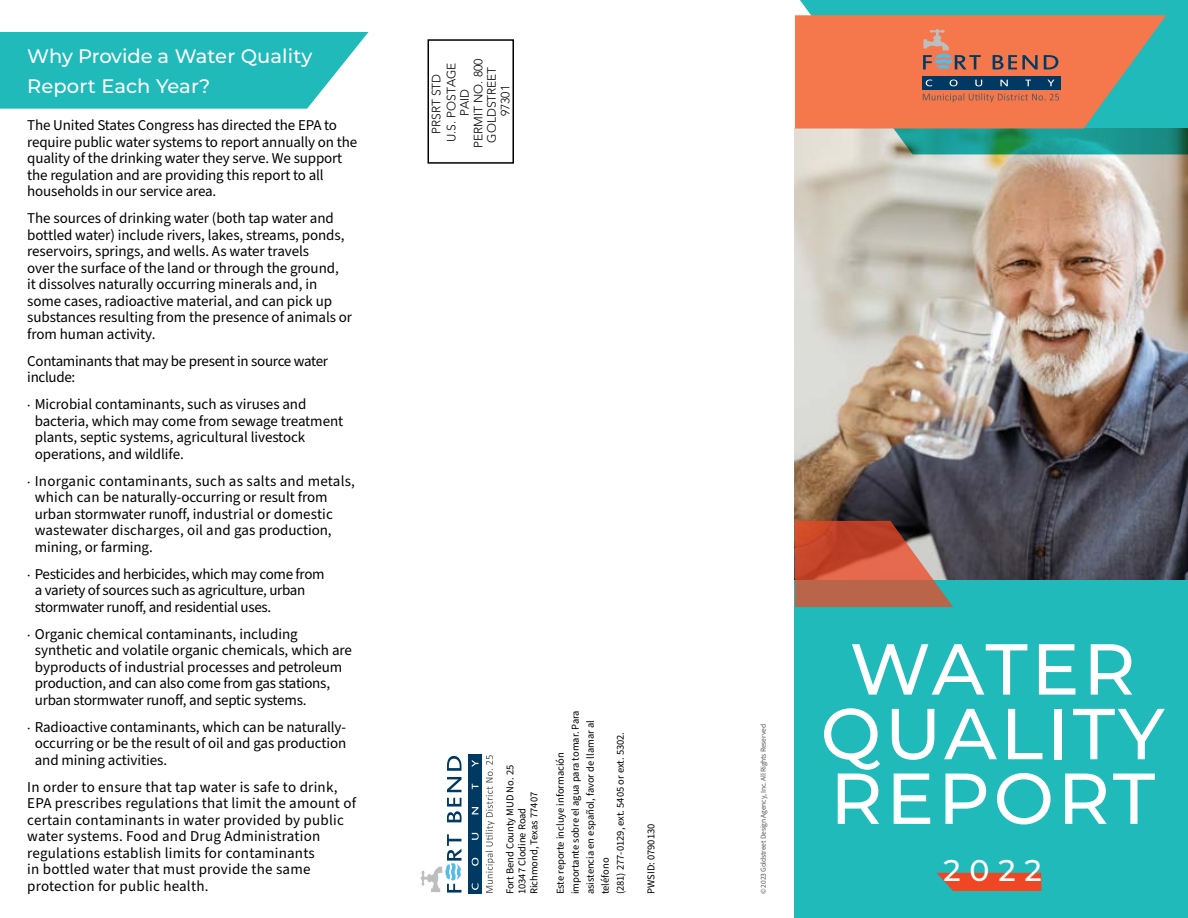
<style>
.page{position:relative;width:1188px;height:918px;background:#fff}
.page>*{position:absolute;margin:0;border:0;box-sizing:border-box;transform-origin:0 0}
.t1{font:500 72px/64.7px "Montserrat";letter-spacing:.05em;color:#fff;text-align:center}
.t2{font:500 30px "Montserrat";color:#fff}
.t3{font:500 19.5px/30px "Montserrat";color:#fff}
.t4{font:15px/16.5px "Source Sans Pro";letter-spacing:-.005em;color:#000}
.t5{font:15px/16.5px "Source Sans Pro";letter-spacing:.015em;color:#000}
.t6{font:300 12px/13.5px "Avenir";color:#010101;text-align:center}
.t7{font:10.5px/15px "Source Sans Pro";color:#000}
.t8{font:7.5px "Source Sans Pro";letter-spacing:-.02em;color:#58595b}
.s1{font-family:"Minion Pro"}
</style>
<div class="page">
<svg style="left:0;top:32px;width:369px;height:77px;background:#33c0c0"></svg>
<div style="left:795px;top:512px;width:393px;height:406px;background:#20baba"></div>
<img style="left:795px;top:129px;width:393px;height:450px">
<svg style="left:800px;top:0;width:388px;height:154px;background:#3ab0a9"></svg>
<svg style="left:795px;top:521px;width:158px;height:86px;background:#b15c46"></svg>
<div style="left:428px;top:39px;width:86px;height:125px;border:2px solid #000"></div>
<div style="left:468px;top:754px;width:14px;height:140px;background:#003a63"></div>
<svg style="left:447px;top:798px;width:15px;height:24px"></svg>
<svg style="left:447px;top:777px;width:14px;height:15px"></svg>
<svg style="left:447px;top:756px;width:14px;height:15px"></svg>
<svg style="left:486px;top:755px;width:9px;height:138px"></svg>
<svg style="left:421px;top:834px;width:40px;height:59px"></svg>
<svg style="left:472px;top:883px;width:7px;height:7px"></svg>
<svg style="left:472px;top:858px;width:7px;height:8px"></svg>
<svg style="left:472px;top:833px;width:7px;height:7px"></svg>
<svg style="left:472px;top:807px;width:6px;height:7px"></svg>
<svg style="left:472px;top:784px;width:6px;height:5px"></svg>
<svg style="left:472px;top:760px;width:6px;height:7px"></svg>
<svg style="left:937px;top:873px;width:104px;height:18px;background:#df4f2e"></svg>
<svg style="left:795px;top:15px;width:371px;height:114px;background:#cb7c5b"></svg>
<h3 class="t3" style="left:27px;top:40px;width:287px">Why Provide a Water Quality<br>Report Each Year?</h3>
<p class="t4" style="left:27px;top:117px;width:331px">The United States Congress has directed the EPA to require public water systems to report annually on the quality of the drinking water they serve. We support the regulation and are providing this report to all households in our service area.</p>
<p class="t4" style="left:27px;top:210px;width:326px">The sources of drinking water (both tap water and bottled water) include rivers, lakes, streams, ponds, reservoirs, springs, and wells. As water travels<br>over the surface of the land or through the ground,<br>it dissolves naturally occurring minerals and, in some cases, radioactive material, and can pick up substances resulting from the presence of animals or from human activity.</p>
<p class="t4" style="left:27px;top:353px;width:302px">Contaminants that may be present in source water include:</p>
<p class="t4" style="left:35px;top:396px;width:310px;text-indent:-8px"><span class="s1">·</span> Microbial contaminants, such as viruses and bacteria, which may come from sewage treatment plants, septic systems, agricultural livestock operations, and wildlife.</p>
<p class="t4" style="left:35px;top:473px;width:322px;text-indent:-8px"><span class="s1">·</span> Inorganic contaminants, such as salts and metals, which can be naturally-occurring or result from urban stormwater runoff, industrial or domestic wastewater discharges, oil and gas production, mining, or farming.</p>
<p class="t4" style="left:35px;top:566px;width:291px;text-indent:-8px"><span class="s1">·</span> Pesticides and herbicides, which may come from a variety of sources such as agriculture, urban stormwater runoff, and residential uses.</p>
<p class="t4" style="left:35px;top:626px;width:319px;text-indent:-8px"><span class="s1">·</span> Organic chemical contaminants, including synthetic and volatile organic chemicals, which are byproducts of industrial processes and petroleum production, and can also come from gas stations, urban stormwater runoff, and septic systems.</p>
<p class="t4" style="left:35px;top:719px;width:313px;text-align:justify;text-indent:-8px"><span class="s1">·</span> Radioactive contaminants, which can be naturally&shy;occurring or be the result of oil and gas production and mining activities.</p>
<p class="t5" style="left:27px;top:779px;width:330px">In order to ensure that tap water is safe to drink, EPA prescribes regulations that limit the amount of certain contaminants in water provided by public water systems. Food and Drug Administration regulations establish limits for contaminants<br>in bottled water that must provide the same protection for public health.</p>
<p class="t6" style="left:429px;top:142px;width:81px;line-height:15px;rotate:-90deg">PRSRT STD<br>U.S. POSTAGE</p>
<p class="t6" style="left:458px;top:148px;width:91px;rotate:-90deg">PAID<br>PERMIT NO. 800<br>GOLDSTREET<br>97301</p>
<p class="t7" style="left:504px;top:894px;width:131px;line-height:12px;rotate:-90deg">Fort Bend County MUD No. 25<br>10347 Clodine Road<br>Richmond, Texas 77407</p>
<p class="t7" style="left:553px;top:894px;width:186px;rotate:-90deg">Este reporte incluye información importante sobre el agua para tomar. Para asistencia en español, favor de llamar al teléfono<br>(281) 277-0129, ext. 5405 or ext. 5302.</p>
<p class="t7" style="left:644px;top:894px;width:72px;rotate:-90deg">PWSID: 0790130</p>
<p class="t8" style="left:758px;top:894px;width:172px;rotate:-90deg">© 2023 Goldstreet Design Agency, Inc. All Rights Reserved</p>
<h1 class="t1" style="left:821px;top:634px;width:346px">WATER<br>QUALITY<br>REPORT</h1>
<h2 class="t2" style="left:943px;top:849px;width:100px">2022</h2>
</div>
